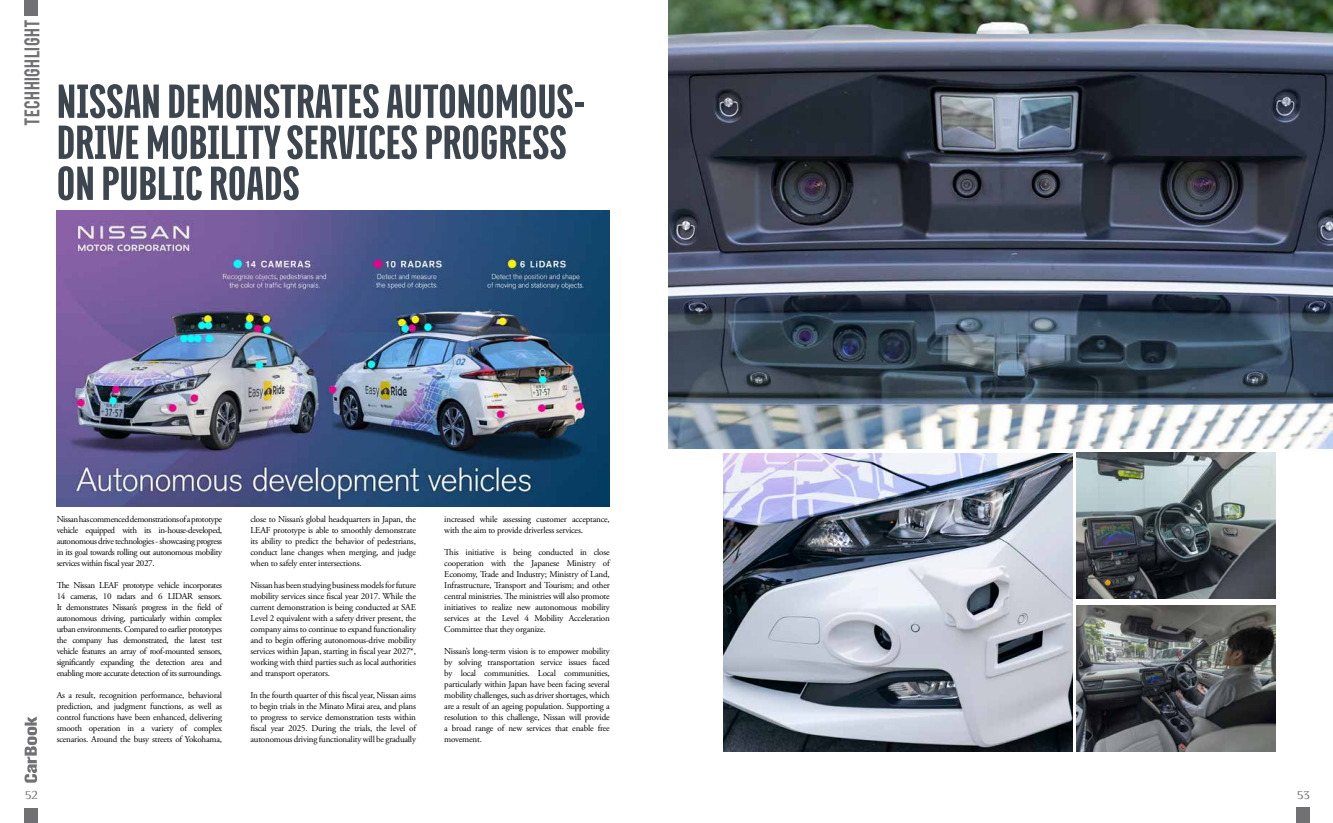
<style>
.page{position:relative;width:1333px;height:823px;background:#fff}
.page>*{position:absolute;margin:0;border:0;box-sizing:border-box;transform-origin:0 0}
.t1{font:900 52px/41px "Titular";color:#3d454f}
.t2{font:16.7px "Bebas";letter-spacing:.025em;color:#717073}
.t3{font:12px "Philosopher";color:#717073}
.t4{font:9px/11px "Adobe Garamond Pro";letter-spacing:-.02em;color:#000;text-align:justify}
</style>
<div class="page">
<svg style="left:25px;top:716px;width:12px;height:66px"></svg>
<div style="left:25px;top:807px;width:13px;height:15px;background:#717073"></div>
<div style="left:1296px;top:807px;width:14px;height:15px;background:#717073"></div>
<img style="left:57px;top:210px;width:552px;height:296px">
<img style="left:1076px;top:452px;width:199px;height:146px">
<img style="left:668px;top:0;width:664px;height:448px">
<img style="left:1076px;top:605px;width:199px;height:146px">
<img style="left:723px;top:453px;width:348px;height:298px">
<div style="left:25px;top:0;width:13px;height:15px;background:#717073"></div>
<h2 class="t2" style="left:20px;top:126px;width:107px;rotate:-90deg">Tech highlight</h2>
<h1 class="t1" style="left:57px;top:80px;width:530px">NISSAN DEMONSTRATES AUTONOMOUS-<br>DRIVE MOBILITY SERVICES PROGRESS<br>ON PUBLIC ROADS</h1>
<p class="t4" style="left:57px;top:513px;width:167px">Nissan has commenced demonstrations of a prototype vehicle equipped with its in-house-developed, autonomous drive technologies - showcasing progress in its goal towards rolling out autonomous mobility services within fiscal year 2027.</p>
<p class="t4" style="left:57px;top:579px;width:167px">The Nissan LEAF prototype vehicle incorporates 14 cameras, 10 radars and 6 LIDAR sensors.<br>It demonstrates Nissan’s progress in the field of autonomous driving, particularly within complex urban environments. Compared to earlier prototypes the company has demonstrated, the latest test vehicle features an array of roof-mounted sensors, significantly expanding the detection area and enabling more accurate detection of its surroundings.</p>
<p class="t4" style="left:57px;top:689px;width:167px">As a result, recognition performance, behavioral prediction, and judgment functions, as well as control functions have been enhanced, delivering smooth operation in a variety of complex scenarios. Around the busy streets of Yokohama,</p>
<p class="t4" style="left:250px;top:513px;width:167px">close to Nissan’s global headquarters in Japan, the LEAF prototype is able to smoothly demonstrate its ability to predict the behavior of pedestrians, conduct lane changes when merging, and judge when to safely enter intersections.</p>
<p class="t4" style="left:250px;top:579px;width:167px">Nissan has been studying business models for future mobility services since fiscal year 2017. While the current demonstration is being conducted at SAE Level 2 equivalent with a safety driver present, the company aims to continue to expand functionality and to begin offering autonomous-drive mobility services within Japan, starting in fiscal year 2027*, working with third parties such as local authorities and transport operators.</p>
<p class="t4" style="left:250px;top:689px;width:167px">In the fourth quarter of this fiscal year, Nissan aims to begin trials in the Minato Mirai area, and plans to progress to service demonstration tests within fiscal year 2025. During the trials, the level of autonomous driving functionality will be gradually</p>
<p class="t4" style="left:444px;top:513px;width:167px">increased while assessing customer acceptance, with the aim to provide driverless services.</p>
<p class="t4" style="left:444px;top:546px;width:167px">This initiative is being conducted in close cooperation with the Japanese Ministry of Economy, Trade and Industry; Ministry of Land, Infrastructure, Transport and Tourism; and other central ministries. The ministries will also promote initiatives to realize new autonomous mobility services at the Level 4 Mobility Acceleration Committee that they organize.</p>
<p class="t4" style="left:444px;top:645px;width:167px">Nissan’s long-term vision is to empower mobility by solving transportation service issues faced by local communities. Local communities, particularly within Japan have been facing several mobility challenges, such as driver shortages, which are a result of an ageing population. Supporting a resolution to this challenge, Nissan will provide a broad range of new services that enable free movement.</p>
<h3 class="t3" style="left:25px;top:788px;width:14px">52</h3>
<h3 class="t3" style="left:1296px;top:788px;width:14px">53</h3>
</div>
